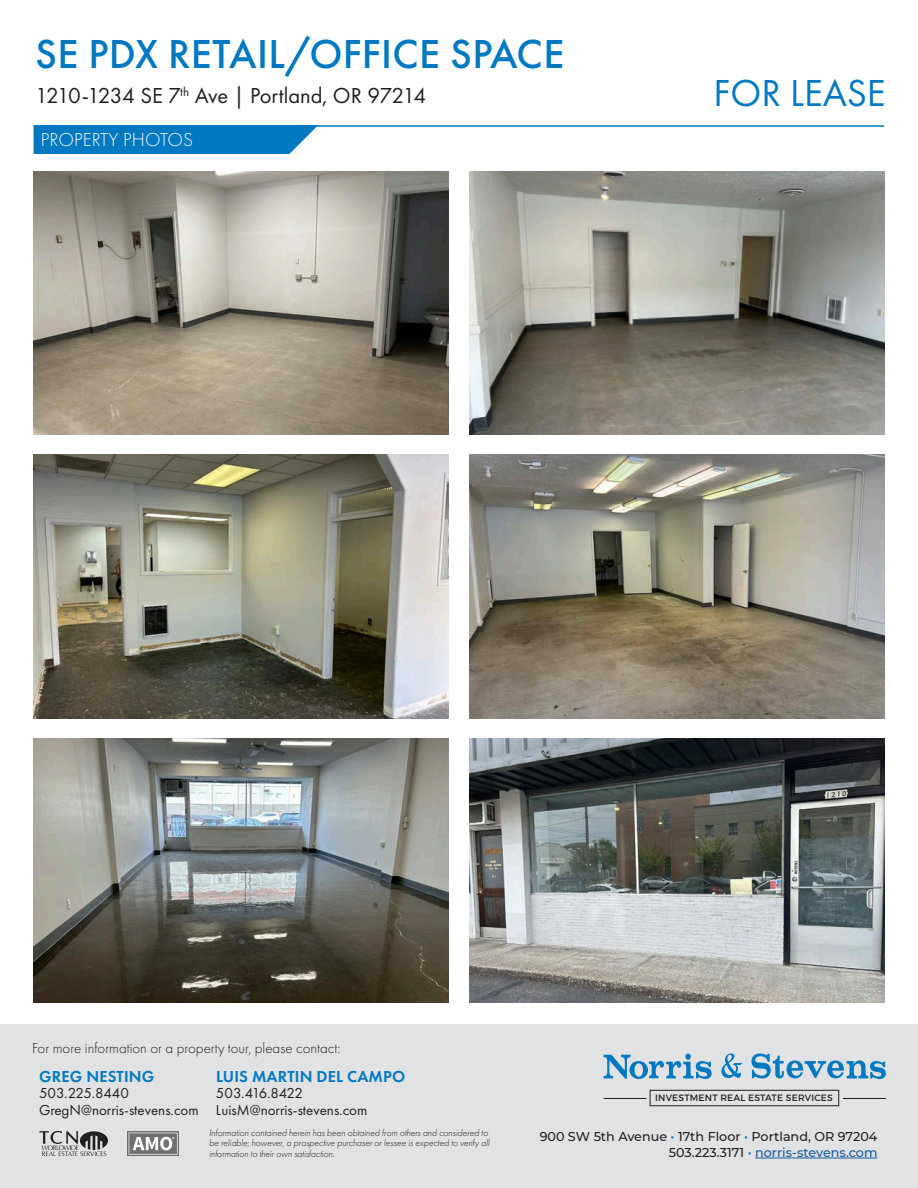
<style>
.page{position:relative;width:918px;height:1188px;background:#fff}
.page>*{position:absolute;margin:0;border:0;box-sizing:border-box;transform-origin:0 0}
.t1{font:500 42px "Futura PT";letter-spacing:.005em;color:#0079c2}
.t2{font:39px "Futura PT";color:#0079c2}
.t3{font:22.5px "Futura PT";letter-spacing:-.02em;color:#231f20}
.t4{font:300 19.5px "Futura PT";color:#fff}
.t5{font:600 16.5px "Futura PT";letter-spacing:.01em;color:#0079c2}
.t6{font:15px/16.5px "Futura PT";color:#231f20}
.t7{font:300 15px "Futura PT";color:#231f20}
.t8{font:500 12.75px/16.5px "Montserrat";color:#231f20;text-align:right}
.t9{font:italic 300 9.75px/10.5px "Futura PT";letter-spacing:-.01em;color:#231f20}
.t10{font:9.15px "Montserrat";letter-spacing:.02em;color:#231f20}
.s1{color:#0079c2}
.s2{color:#175d9e}
</style>
<div class="page">
<hr style="left:34px;top:125px;width:850px;height:2px;background:#0079c2">
<div style="left:0;top:1024px;width:918px;height:164px;background:#e1e2e4"></div>
<svg style="left:39px;top:1131px;width:69px;height:25px"></svg>
<div style="left:127px;top:1131px;width:52px;height:25px;background:#abadad"></div>
<svg style="left:129px;top:1133px;width:49px;height:22px"></svg>
<hr style="left:755px;top:1158px;width:123px;height:1px;background:#175d9e">
<svg style="left:604px;top:1054px;width:108px;height:25px"></svg>
<svg style="left:751px;top:1053px;width:135px;height:26px"></svg>
<svg style="left:721px;top:1053px;width:21px;height:25px"></svg>
<div style="left:650px;top:1090px;width:189px;height:16px;border:1px solid #231f20"></div>
<hr style="left:604px;top:1098px;width:43px;height:1px;background:#231f20">
<hr style="left:843px;top:1098px;width:43px;height:1px;background:#231f20">
<img style="left:34px;top:171px;width:414px;height:264px">
<img style="left:470px;top:171px;width:414px;height:264px">
<img style="left:34px;top:455px;width:414px;height:263px">
<img style="left:470px;top:455px;width:414px;height:263px">
<img style="left:34px;top:739px;width:414px;height:263px">
<img style="left:470px;top:739px;width:414px;height:263px">
<div style="left:34px;top:125px;width:284px;height:29px;background:#0079c2"></div>
<p class="t1" style="left:35px;top:29px;width:530px">SE PDX RETAIL/OFFICE SPACE</p>
<p class="t3" style="left:35px;top:82px;width:392px">1210-1234 SE 7<sup>th</sup> Ave | Portland, OR 97214</p>
<p class="t4" style="left:41px;top:128px;width:154px">PROPERTY PHOTOS</p>
<h2 class="t2" style="left:714px;top:70px;width:174px">FOR LEASE</h2>
<h3 class="t7" style="left:32px;top:1040px;width:310px">For more information or a property tour, please contact:</h3>
<h3 class="t5" style="left:39px;top:1066px;width:117px">GREG NESTING</h3>
<h3 class="t6" style="left:39px;top:1085px;width:161px">503.225.8440<br>GregN@norris-stevens.com</h3>
<h3 class="t5" style="left:216px;top:1066px;width:191px">LUIS MARTIN DEL CAMPO</h3>
<h3 class="t6" style="left:216px;top:1085px;width:153px">503.416.8422<br>LuisM@norris-stevens.com</h3>
<p class="t10" style="left:655px;top:1093px;width:179px">INVESTMENT REAL ESTATE SERVICES</p>
<p class="t9" style="left:209px;top:1127px;width:282px">Information contained herein has been obtained from others and considered to be reliable; however, a prospective purchaser or lessee is expected to verify all information to their own satisfaction.</p>
<h3 class="t8" style="left:540px;top:1127px;width:339px">900 SW 5th Avenue <span class="s1">•</span> 17th Floor <span class="s1">•</span> Portland, OR 97204<br>503.223.3171 <span class="s1">•</span> <span class="s2">norris-stevens.com</span></h3>
</div>
